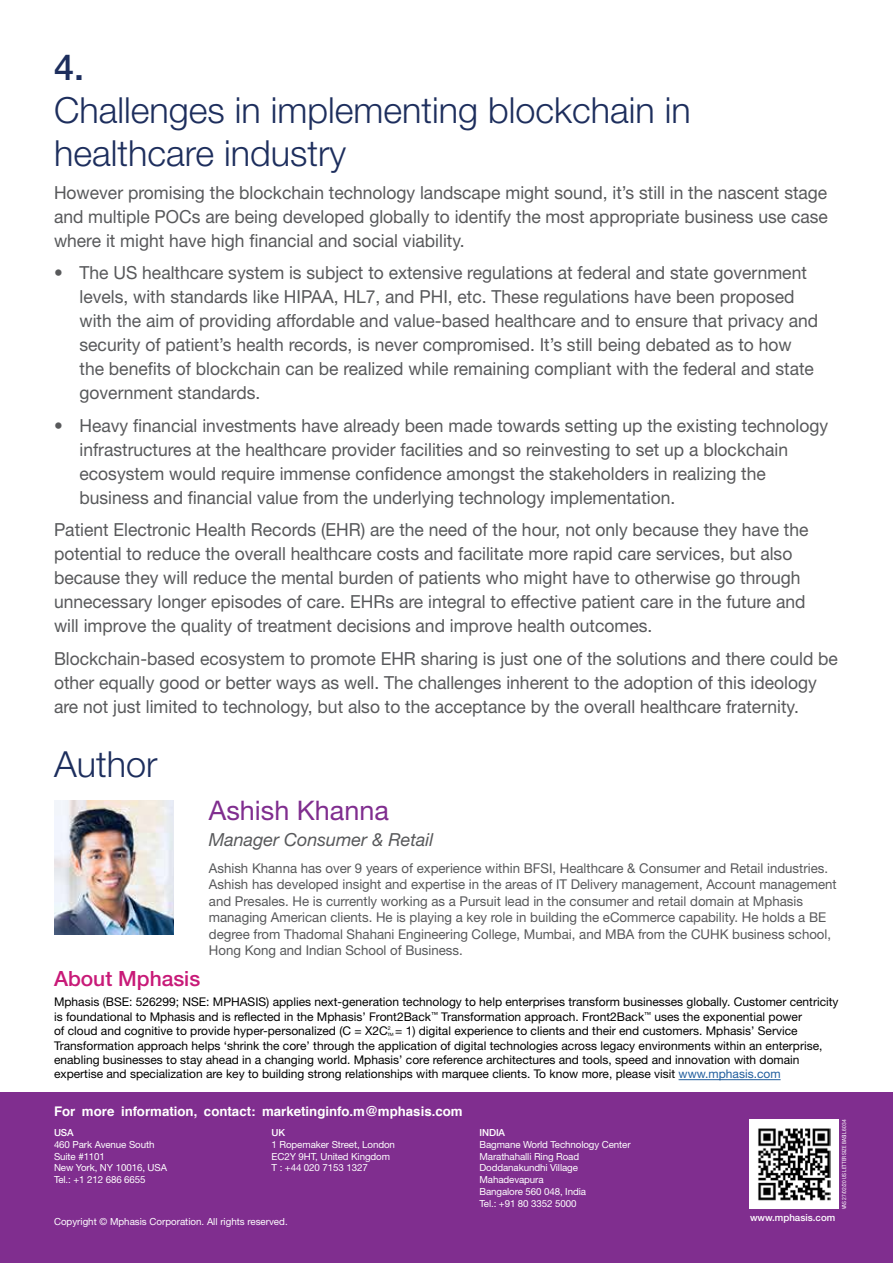
<style>
.page{position:relative;width:893px;height:1263px;background:#fff}
.page>*{position:absolute;margin:0;border:0;box-sizing:border-box;transform-origin:0 0}
.t1{font:300 36px/43.2px "Helvetica Neue LT Std";color:#1d2e5d}
.t2{font:500 36px "Helvetica Neue LT Std";color:#1d2e5d}
.t3{font:27px "Helvetica Neue LT Std";color:#802e8f}
.t4{font:500 21px "Helvetica Neue LT Std";color:#c81a78}
.t5{font:18px/24px "Helvetica Neue LT Std";color:#58595b}
.t6{font:italic 18px "Helvetica Neue LT Std";color:#58595b}
.t7{font:500 15px "Helvetica Neue LT Std";color:#58595b}
.t8{font:13.5px/16.5px "Helvetica Neue LT Std";color:#58595b}
.t9{font:700 13.2px "Helvetica";color:#fff}
.t10{font:12px/14.4px "Helvetica Neue LT Std";color:#000}
.t11{font:9.75px/11.7px "Helvetica Neue LT Std";letter-spacing:-.01em;color:#fff}
.t12{font:500 9.75px "Helvetica Neue LT Std";color:#fff}
.t13{font:condensed 5.7px "Helvetica Neue LT Std";color:#fff}
.t14{font:5.25px "Helvetica Neue LT Std";color:#000}
.t15{font:4.35px "Helvetica Neue LT Std";color:#000}
.s1{color:#215e9e}
.s2{font-size:15px;color:#58595b}
</style>
<div class="page">
<div style="left:0;top:1093px;width:893px;height:170px;background:#802e8f"></div>
<div style="left:749px;top:1119px;width:90px;height:90px;background:#fff"></div>
<img style="left:758px;top:1128px;width:73px;height:73px">
<img style="left:54px;top:800px;width:119px;height:135px">
<hr style="left:679px;top:1079px;width:102px;height:1px;background:#215e9e">
<h1 class="t2" style="left:54px;top:45px;width:32px">4.</h1>
<h1 class="t1" style="left:54px;top:88px;width:638px">Challenges in implementing blockchain in healthcare industry</h1>
<p class="t5" style="left:54px;top:180px;width:775px;text-align:justify">However promising the blockchain technology landscape might sound, it’s still in the nascent stage and multiple POCs are being developed globally to identify the most appropriate business use case where it might have high financial and social viability.</p>
<p class="t5" style="left:80px;top:260px;width:740px;text-indent:-26px">• The US healthcare system is subject to extensive regulations at federal and state government levels, with standards like HIPAA, HL7, and PHI, etc. These regulations have been proposed with the aim of providing affordable and value-based healthcare and to ensure that privacy and security of patient’s health records, is never compromised. It’s still being debated as to how the benefits of blockchain can be realized while remaining compliant with the federal and state government standards.</p>
<p class="t5" style="left:80px;top:413px;width:750px;text-indent:-26px">• Heavy financial investments have already been made towards setting up the existing technology infrastructures at the healthcare provider facilities and so reinvesting to set up a blockchain ecosystem would require immense confidence amongst the stakeholders in realizing the business and financial value from the underlying technology implementation.</p>
<p class="t5" style="left:54px;top:517px;width:756px">Patient Electronic Health Records (EHR) are the need of the hour, not only because they have the potential to reduce the overall healthcare costs and facilitate more rapid care services, but also because they will reduce the mental burden of patients who might have to otherwise go through unnecessary longer episodes of care. EHRs are integral to effective patient care in the future and will improve the quality of treatment decisions and improve health outcomes.</p>
<p class="t5" style="left:54px;top:646px;width:785px">Blockchain-based ecosystem to promote EHR sharing is just one of the solutions and there could be other equally good or better ways as well. The challenges inherent to the adoption of this ideology are not just limited to technology, but also to the acceptance by the overall healthcare fraternity.</p>
<h1 class="t1" style="left:54px;top:742px;width:105px">Author</h1>
<h2 class="t3" style="left:209px;top:794px;width:182px">Ashish Khanna</h2>
<p class="t6" style="left:209px;top:828px;width:226px">Manager Consumer &amp; Retail</p>
<p class="t8" style="left:209px;top:859px;width:629px">Ashish Khanna has over 9 years of experience within BFSI, Healthcare &amp; Consumer and Retail industries.<br>Ashish has developed insight and expertise in the areas of IT Delivery management, Account management and Presales. He is currently working as a Pursuit lead in the consumer and retail domain at Mphasis managing American clients. He is playing a key role in building the eCommerce capability. He holds a BE degree from Thadomal Shahani Engineering College, Mumbai, and MBA from the CUHK business school, Hong Kong and Indian School of Business.</p>
<p class="t4" style="left:54px;top:966px;width:148px">About Mphasis</p>
<p class="t10" style="left:54px;top:995px;width:786px">Mphasis (BSE: 526299; NSE: MPHASIS) applies next-generation technology to help enterprises transform businesses globally. Customer centricity is foundational to Mphasis and is reflected in the Mphasis’ Front2Back<sup>™</sup> Transformation approach. Front2Back<sup>™</sup> uses the exponential power<br>of cloud and cognitive to provide hyper-personalized (C = X2C</p>
<p class="t14" style="left:388px;top:1025px;width:4px">2</p>
<p class="t15" style="left:387px;top:1032px;width:8px">TM</p>
<p class="t10" style="left:54px;top:1024px;width:770px;text-indent:341px">= 1) digital experience to clients and their end customers. Mphasis’ Service Transformation approach helps ‘shrink the core’ through the application of digital technologies across legacy environments within an enterprise, enabling businesses to stay ahead in a changing world. Mphasis’ core reference architectures and tools, speed and innovation with domain expertise and specialization are key to building strong relationships with marquee clients. To know more, please visit <span class="s1">www.mphasis.com</span></p>
<p class="t9" style="left:54px;top:1103px;width:410px">For more information, contact: marketinginfo.m@mphasis.com</p>
<p class="t12" style="left:54px;top:1127px;width:21px">USA</p>
<p class="t11" style="left:54px;top:1138px;width:115px">460 Park Avenue South<br>Suite #1101<br>New York, NY 10016, USA<br>Tel.: +1 212 686 6655</p>
<p class="t13" style="left:841px;top:1209px;width:91px;rotate:-90deg">VAS 27/02/20 US LETTER SIZE BASIL 6034</p>
<p class="t12" style="left:272px;top:1127px;width:15px">UK</p>
<p class="t11" style="left:272px;top:1138px;width:125px">1 Ropemaker Street, London<br>EC2Y 9HT, United Kingdom<br>T : +44 020 7153 1327</p>
<p class="t12" style="left:479px;top:1127px;width:27px">INDIA</p>
<p class="t11" style="left:479px;top:1138px;width:153px">Bagmane World Technology Center<br>Marathahalli Ring Road<br>Doddanakundhi Village<br>Mahadevapura<br>Bangalore 560 048, India<br>Tel.: +91 80 3352 5000</p>
<p class="t7" style="left:67px;top:1205px;width:22px">4 |</p>
<p class="t12" style="left:750px;top:1211px;width:90px">www.mphasis.com<span class="s2">| 7</span></p>
<p class="t11" style="left:54px;top:1215px;width:235px">Copyright © Mphasis Corporation. All rights reserved.</p>
</div>
